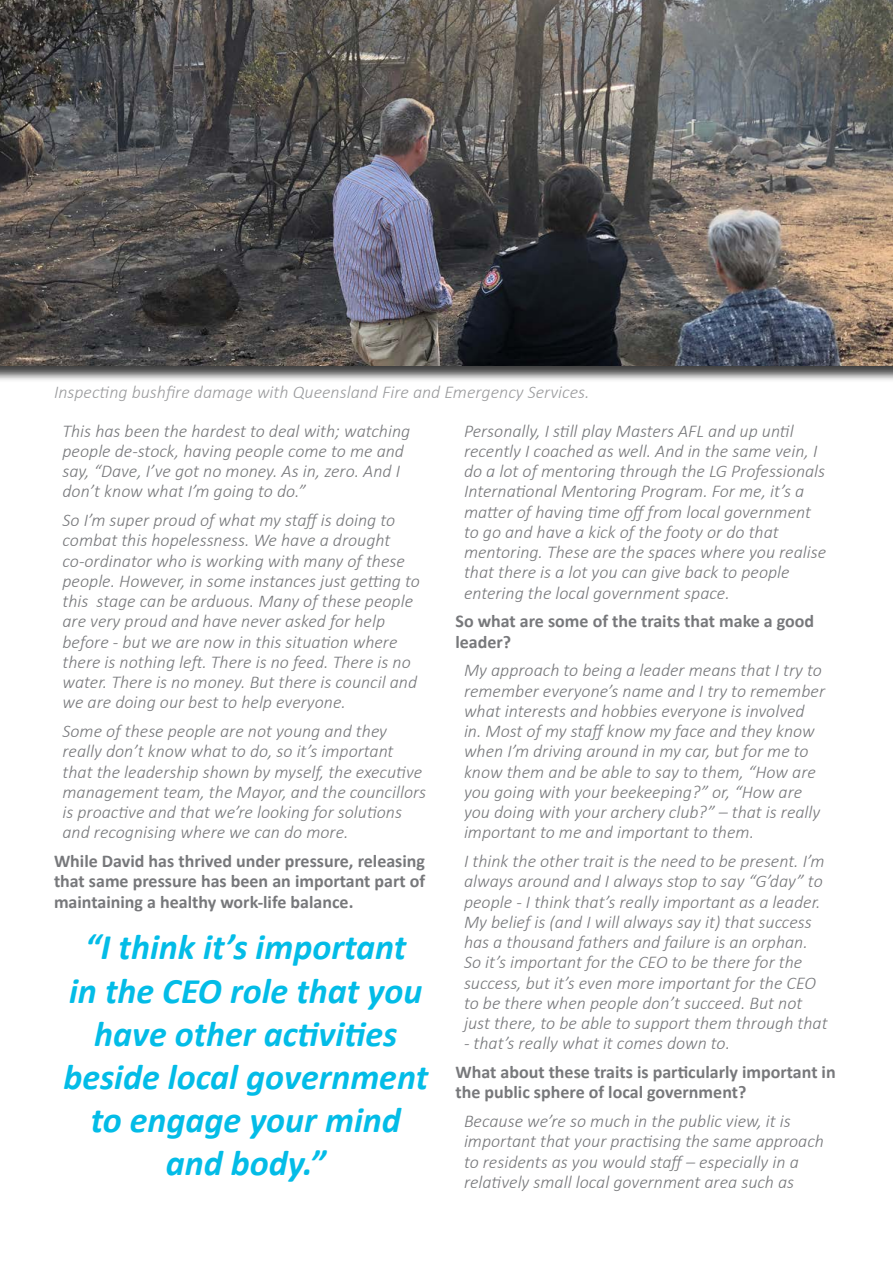
<style>
.page{position:relative;width:893px;height:1263px;background:#fff}
.page>*{position:absolute;margin:0;border:0;box-sizing:border-box;transform-origin:0 0}
.t1{font:italic 700 36px/43.2px "Calibri";color:#03bce7;text-align:center}
.t2{font:italic 300 18px/20.2px "Calibri";color:#77787b}
.t3{font:700 18px/20.2px "Calibri";color:#77787b}
</style>
<div class="page">
<div style="left:0;top:0;width:893px;height:382px;background:#000;opacity:.75"></div>
<img style="left:0;top:0;width:893px;height:366px">
<p class="t2" style="left:54px;top:382px;width:537px">Inspecting bushfire damage with Queensland Fire and Emergency Services.</p>
<p class="t2" style="left:63px;top:420px;width:349px">This has been the hardest to deal with; watching people de-stock, having people come to me and say, “Dave, I’ve got no money. As in, zero. And I don’t know what I’m going to do.”</p>
<p class="t2" style="left:63px;top:510px;width:359px">So I’m super proud of what my staff is doing to combat this hopelessness. We have a drought co-ordinator who is working with many of these people. However, in some instances just getting to this stage can be arduous. Many of these people are very proud and have never asked for help before - but we are now in this situation where there is nothing left. There is no feed. There is no water. There is no money. But there is council and we are doing our best to help everyone.</p>
<p class="t2" style="left:63px;top:721px;width:365px">Some of these people are not young and they really don’t know what to do, so it’s important that the leadership shown by myself, the executive management team, the Mayor, and the councillors is proactive and that we’re looking for solutions and recognising where we can do more.</p>
<p class="t3" style="left:54px;top:851px;width:373px;text-align:justify">While David has thrived under pressure, releasing that same pressure has been an important part of maintaining a healthy work-life balance.</p>
<h1 class="t1" style="left:63px;top:924px;width:366px">“I think it’s important<br>in the CEO role that you have other activities beside local government to engage your mind and body.”</h1>
<p class="t2" style="left:464px;top:420px;width:364px">Personally, I still play Masters AFL and up until recently I coached as well. And in the same vein, I do a lot of mentoring through the LG Professionals International Mentoring Program. For me, it’s a matter of having time off from local government to go and have a kick of the footy or do that mentoring. These are the spaces where you realise that there is a lot you can give back to people entering the local government space.</p>
<p class="t3" style="left:455px;top:611px;width:360px">So what are some of the traits that make a good leader?</p>
<p class="t2" style="left:464px;top:660px;width:363px">My approach to being a leader means that I try to remember everyone’s name and I try to remember what interests and hobbies everyone is involved in. Most of my staff know my face and they know when I’m driving around in my car, but for me to know them and be able to say to them, “How are you going with your beekeeping?” or, “How are you doing with your archery club?” – that is really important to me and important to them.</p>
<p class="t2" style="left:464px;top:851px;width:365px">I think the other trait is the need to be present. I’m always around and I always stop to say “G’day” to people - I think that’s really important as a leader.<br>My belief is (and I will always say it) that success has a thousand fathers and failure is an orphan.<br>So it’s important for the CEO to be there for the success, but it’s even more important for the CEO to be there when people don’t succeed. But not just there, to be able to support them through that</p>
<p class="t2" style="left:464px;top:1033px;width:268px">- that’s really what it comes down to.</p>
<p class="t3" style="left:455px;top:1062px;width:382px">What about these traits is particularly important in the public sphere of local government?</p>
<p class="t2" style="left:464px;top:1111px;width:362px">Because we’re so much in the public view, it is important that your practising the same approach to residents as you would staff – especially in a relatively small local government area such as</p>
</div>
